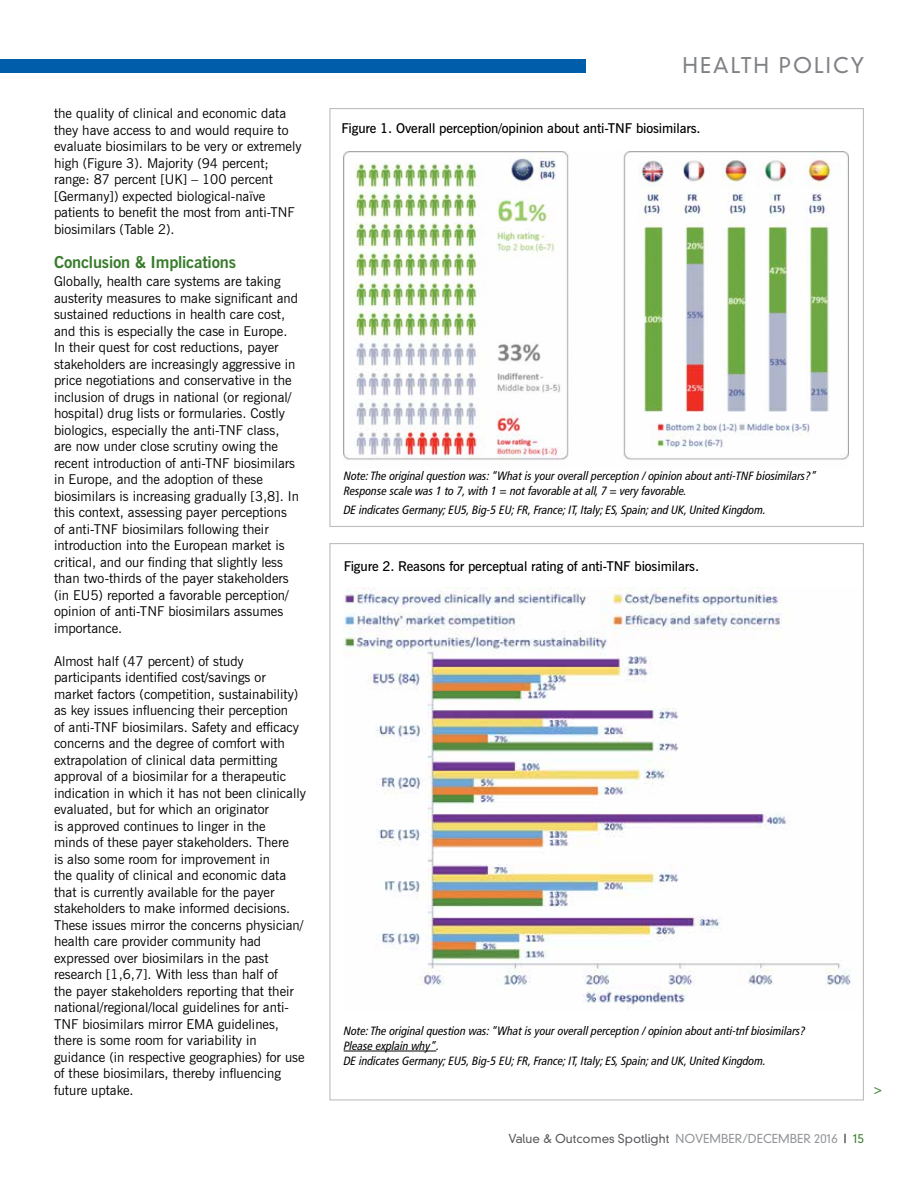
<style>
.page{position:relative;width:918px;height:1188px;background:#fff}
.page>*{position:absolute;margin:0;border:0;box-sizing:border-box;transform-origin:0 0}
.t1{font:300 21px "DIN Neuzeit Grotesk";letter-spacing:.1em;color:#808285}
.t2{font:700 16.5px "News Gothic BT";letter-spacing:-.01em;color:#387c2b}
.t3{font:13.5px/16.5px "News Gothic BT";color:#000}
.t4{font:600 13.5px "News Gothic BT";letter-spacing:-.01em;color:#000}
.t5{font:300 13.5px "DIN Neuzeit Grotesk";color:#387c2b}
.t6{font:italic condensed 12px/15px "Frutiger LT Pro";color:#000}
.t7{font:300 12px "DIN Neuzeit Grotesk";color:#58595b}
.s1{color:#939598}
.s2{color:#000}
.s3{color:#387c2b}
</style>
<div class="page">
<div style="left:0;top:59px;width:585px;height:14px;background:#005daa"></div>
<img style="left:343px;top:151px;width:505px;height:309px">
<img style="left:344px;top:588px;width:507px;height:417px">
<hr style="left:344px;top:1051px;width:92px;height:1px;background:#000">
<p class="t3" style="left:54px;top:105px;width:249px">the quality of clinical and economic data they have access to and would require to evaluate biosimilars to be very or extremely high (Figure 3). Majority (94 percent; range: 87 percent [UK] – 100 percent [Germany]) expected biological-naïve patients to benefit the most from anti-TNF biosimilars (Table 2).</p>
<p class="t2" style="left:54px;top:252px;width:184px">Conclusion &amp; Implications</p>
<p class="t3" style="left:54px;top:273px;width:246px">Globally, health care systems are taking austerity measures to make significant and sustained reductions in health care cost, and this is especially the case in Europe.<br>In their quest for cost reductions, payer stakeholders are increasingly aggressive in price negotiations and conservative in the inclusion of drugs in national (or regional/ hospital) drug lists or formularies. Costly biologics, especially the anti-TNF class, are now under close scrutiny owing the recent introduction of anti-TNF biosimilars in Europe, and the adoption of these biosimilars is increasing gradually [3,8]. In this context, assessing payer perceptions of anti-TNF biosimilars following their introduction into the European market is critical, and our finding that slightly less than two-thirds of the payer stakeholders (in EU5) reported a favorable perception/ opinion of anti-TNF biosimilars assumes importance.</p>
<p class="t3" style="left:54px;top:652px;width:254px">Almost half (47 percent) of study participants identified cost/savings or market factors (competition, sustainability) as key issues influencing their perception<br>of anti-TNF biosimilars. Safety and efficacy concerns and the degree of comfort with extrapolation of clinical data permitting approval of a biosimilar for a therapeutic indication in which it has not been clinically evaluated, but for which an originator<br>is approved continues to linger in the<br>minds of these payer stakeholders. There<br>is also some room for improvement in<br>the quality of clinical and economic data that is currently available for the payer stakeholders to make informed decisions.<br>These issues mirror the concerns physician/ health care provider community had expressed over biosimilars in the past research [1,6,7]. With less than half of<br>the payer stakeholders reporting that their national/regional/local guidelines for anti-TNF biosimilars mirror EMA guidelines, there is some room for variability in guidance (in respective geographies) for use of these biosimilars, thereby influencing future uptake.</p>
<h1 class="t1" style="left:682px;top:52px;width:183px">HEALTH POLICY</h1>
<p class="t4" style="left:342px;top:120px;width:361px">Figure 1. Overall perception/opinion about anti-TNF biosimilars.</p>
<p class="t6" style="left:344px;top:469px;width:475px">Note: The original question was: “What is your overall perception / opinion about anti-TNF biosimilars?”<br>Response scale was 1 to 7, with 1 = not favorable at all, 7 = very favorable.</p>
<p class="t6" style="left:344px;top:502px;width:424px">DE indicates Germany; EU5, Big-5 EU; FR, France; IT, Italy; ES, Spain; and UK, United Kingdom.</p>
<p class="t4" style="left:344px;top:558px;width:357px">Figure 2. Reasons for perceptual rating of anti-TNF biosimilars.</p>
<p class="t6" style="left:344px;top:1023px;width:463px">Note: The original question was: “What is your overall perception / opinion about anti-tnf biosimilars?<br>Please explain why”.<br>DE indicates Germany; EU5, Big-5 EU; FR, France; IT, Italy; ES, Spain; and UK, United Kingdom.</p>
<p class="t5" style="left:874px;top:1081px;width:10px">&gt;</p>
<p class="t7" style="left:508px;top:1132px;width:357px">Value &amp; Outcomes Spotlight <span class="s1">NOVEMBER/DECEMBER 2016</span> <span class="s2">|</span> <span class="s3">15</span></p>
</div>
